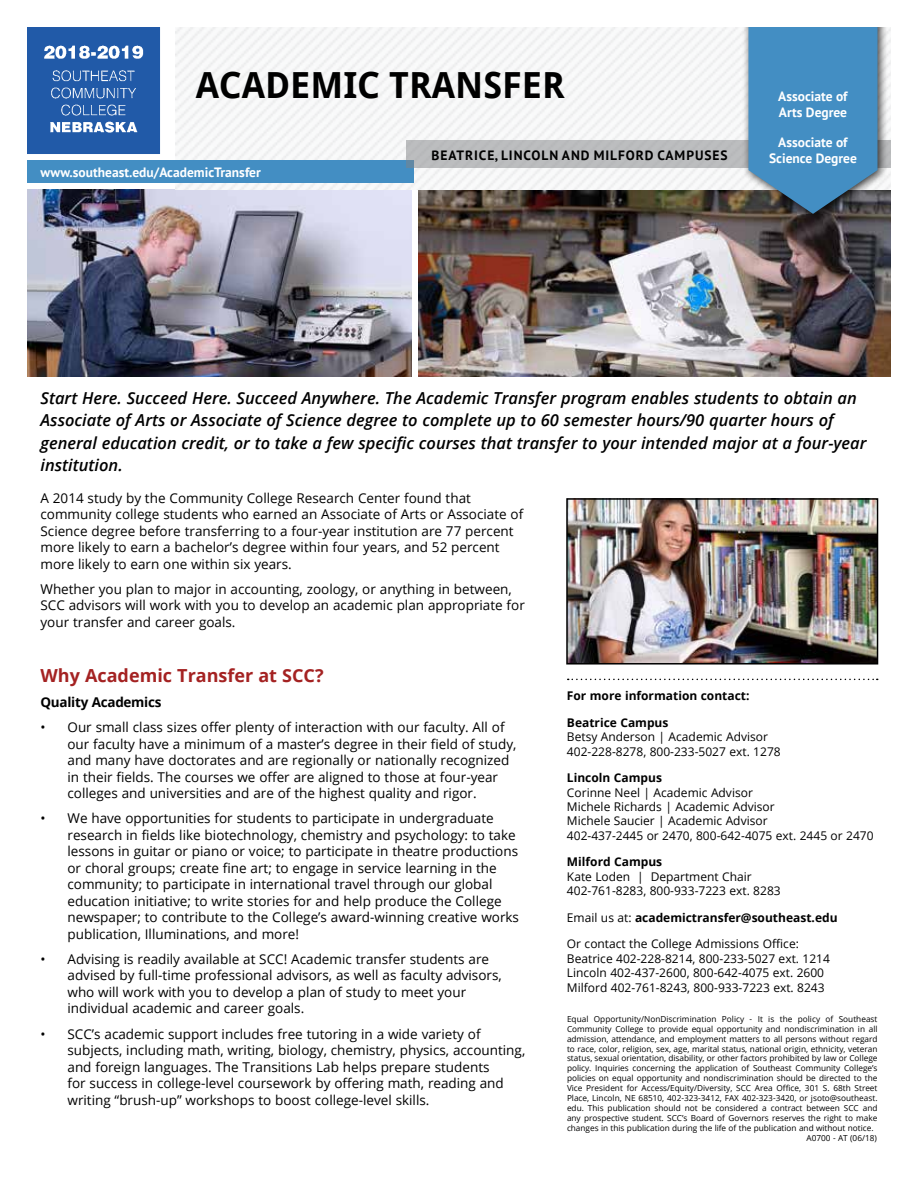
<style>
.page{position:relative;width:918px;height:1188px;background:#fff}
.page>*{position:absolute;margin:0;border:0;box-sizing:border-box;transform-origin:0 0}
.t1{font:700 36px "Droid Sans";color:#000}
.t2{font:700 18px "Open Sans";color:#a42222}
.t3{font:italic 600 16.5px/22.5px "Open Sans";color:#000}
.t4{font:13.5px/16.5px "Open Sans";color:#000}
.t5{font:700 13.5px/16.2px "PT Sans";color:#fff}
.t6{font:700 13.5px "PT Sans";letter-spacing:.07em;color:#000}
.t7{font:700 13.5px "Open Sans";letter-spacing:-.02em;color:#000}
.t8{font:12px/14.4px "Open Sans";color:#000}
.t9{font:700 12px "Open Sans";color:#000}
.t10{font:8.25px "Open Sans";color:#000}
.s1{font-weight:400}
</style>
<div class="page">
<img style="left:28px;top:190px;width:384px;height:186px">
<img style="left:418px;top:190px;width:472px;height:186px">
<div style="left:14px;top:160px;width:400px;height:23px;background:#438ec3"></div>
<div style="left:28px;top:28px;width:132px;height:126px;background:#215aa8"></div>
<img style="left:40px;top:39px;width:106px;height:99px">
<svg style="left:407px;top:141px;width:511px;height:27px;background:#bec0c1"></svg>
<div style="left:742px;top:0;width:146px;height:223px;background:#000;opacity:.75"></div>
<svg style="left:748px;top:28px;width:130px;height:186px;background:#4688b6"></svg>
<svg style="left:568px;top:679px;width:310px;height:1px"></svg>
<img style="left:569px;top:501px;width:306px;height:161px">
<div style="left:566px;top:498px;width:312px;height:167px;border:2px solid #000"></div>
<h1 class="t1" style="left:196px;top:64px;width:371px">ACADEMIC TRANSFER</h1>
<p class="t5" style="left:778px;top:88px;width:71px">Associate of<br>Arts Degree</p>
<p class="t5" style="left:778px;top:134px;width:71px">Associate of</p>
<p class="t5" style="left:40px;top:164px;width:222px">www.southeast.edu/AcademicTransfer</p>
<p class="t6" style="left:431px;top:146px;width:298px">BEATRICE, LINCOLN AND MILFORD CAMPUSES</p>
<p class="t5" style="left:769px;top:150px;width:89px">Science Degree</p>
<p class="t3" style="left:40px;top:386px;width:828px">Start Here. Succeed Here. Succeed Anywhere. The Academic Transfer program enables students to obtain an Associate of Arts or Associate of Science degree to complete up to 60 semester hours/90 quarter hours of general education credit, or to take a few specific courses that transfer to your intended major at a four-year institution.</p>
<p class="t4" style="left:40px;top:489px;width:484px">A 2014 study by the Community College Research Center found that community college students who earned an Associate of Arts or Associate of Science degree before transferring to a four-year institution are 77 percent more likely to earn a bachelor’s degree within four years, and 52 percent more likely to earn one within six years.</p>
<p class="t4" style="left:40px;top:580px;width:486px">Whether you plan to major in accounting, zoology, or anything in between,<br>SCC advisors will work with you to develop an academic plan appropriate for your transfer and career goals.</p>
<h2 class="t2" style="left:40px;top:663px;width:285px">Why Academic Transfer at SCC?</h2>
<p class="t7" style="left:40px;top:693px;width:123px">Quality Academics</p>
<p class="t4" style="left:68px;top:719px;width:450px;text-indent:-27px">• Our small class sizes offer plenty of interaction with our faculty. All of our faculty have a minimum of a master’s degree in their field of study, and many have doctorates and are regionally or nationally recognized in their fields. The courses we offer are aligned to those at four-year colleges and universities and are of the highest quality and rigor.</p>
<p class="t4" style="left:68px;top:810px;width:453px;text-indent:-27px">• We have opportunities for students to participate in undergraduate research in fields like biotechnology, chemistry and psychology: to take lessons in guitar or piano or voice; to participate in theatre productions or choral groups; create fine art; to engage in service learning in the community; to participate in international travel through our global education initiative; to write stories for and help produce the College newspaper; to contribute to the College’s award-winning creative works publication, Illuminations, and more!</p>
<p class="t4" style="left:68px;top:950px;width:436px;text-indent:-27px">• Advising is readily available at SCC! Academic transfer students are advised by full-time professional advisors, as well as faculty advisors, who will work with you to develop a plan of study to meet your individual academic and career goals.</p>
<p class="t4" style="left:68px;top:1025px;width:459px;text-indent:-27px">• SCC’s academic support includes free tutoring in a wide variety of subjects, including math, writing, biology, chemistry, physics, accounting, and foreign languages. The Transitions Lab helps prepare students<br>for success in college-level coursework by offering math, reading and writing “brush-up” workshops to boost college-level skills.</p>
<p class="t9" style="left:567px;top:688px;width:184px">For more information contact:</p>
<p class="t9" style="left:567px;top:714px;width:103px">Beatrice Campus</p>
<p class="t8" style="left:567px;top:729px;width:215px">Betsy Anderson | Academic Advisor<br>402-228-8278, 800-233-5027 ext. 1278</p>
<p class="t9" style="left:567px;top:769px;width:97px">Lincoln Campus</p>
<p class="t8" style="left:567px;top:785px;width:308px">Corinne Neel | Academic Advisor<br>Michele Richards | Academic Advisor<br>Michele Saucier | Academic Advisor<br>402-437-2445 or 2470, 800-642-4075 ext. 2445 or 2470</p>
<p class="t9" style="left:567px;top:854px;width:97px">Milford Campus</p>
<p class="t8" style="left:567px;top:869px;width:215px">Kate Loden | Department Chair<br>402-761-8283, 800-933-7223 ext. 8283</p>
<p class="t9" style="left:567px;top:909px;width:272px"><span class="s1">Email us at:</span> academictransfer@southeast.edu</p>
<p class="t8" style="left:567px;top:936px;width:265px">Or contact the College Admissions Office:<br>Beatrice 402-228-8214, 800-233-5027 ext. 1214<br>Lincoln 402-437-2600, 800-642-4075 ext. 2600<br>Milford 402-761-8243, 800-933-7223 ext. 8243</p>
<p class="t10" style="left:567px;top:1013px;width:312px">Equal Opportunity/NonDiscrimination Policy - It is the policy of Southeast</p>
<p class="t10" style="left:567px;top:1023px;width:312px">Community College to provide equal opportunity and nondiscrimination in all</p>
<p class="t10" style="left:567px;top:1033px;width:312px">admission, attendance, and employment matters to all persons without regard</p>
<p class="t10" style="left:567px;top:1043px;width:312px">to race, color, religion, sex, age, marital status, national origin, ethnicity, veteran</p>
<p class="t10" style="left:567px;top:1053px;width:312px">status, sexual orientation, disability, or other factors prohibited by law or College</p>
<p class="t10" style="left:567px;top:1063px;width:312px">policy. Inquiries concerning the application of Southeast Community College’s</p>
<p class="t10" style="left:567px;top:1073px;width:312px">policies on equal opportunity and nondiscrimination should be directed to the</p>
<p class="t10" style="left:567px;top:1083px;width:312px">Vice President for Access/Equity/Diversity, SCC Area Office, 301 S. 68th Street</p>
<p class="t10" style="left:567px;top:1092px;width:312px">Place, Lincoln, NE 68510, 402-323-3412, FAX 402-323-3420, or jsoto@southeast.</p>
<p class="t10" style="left:567px;top:1102px;width:312px">edu. This publication should not be considered a contract between SCC and</p>
<p class="t10" style="left:567px;top:1112px;width:312px">any prospective student. SCC’s Board of Governors reserves the right to make</p>
<p class="t10" style="left:567px;top:1122px;width:308px">changes in this publication during the life of the publication and without notice.</p>
<p class="t10" style="left:807px;top:1132px;width:72px">A0700 - AT (06/18)</p>
</div>
